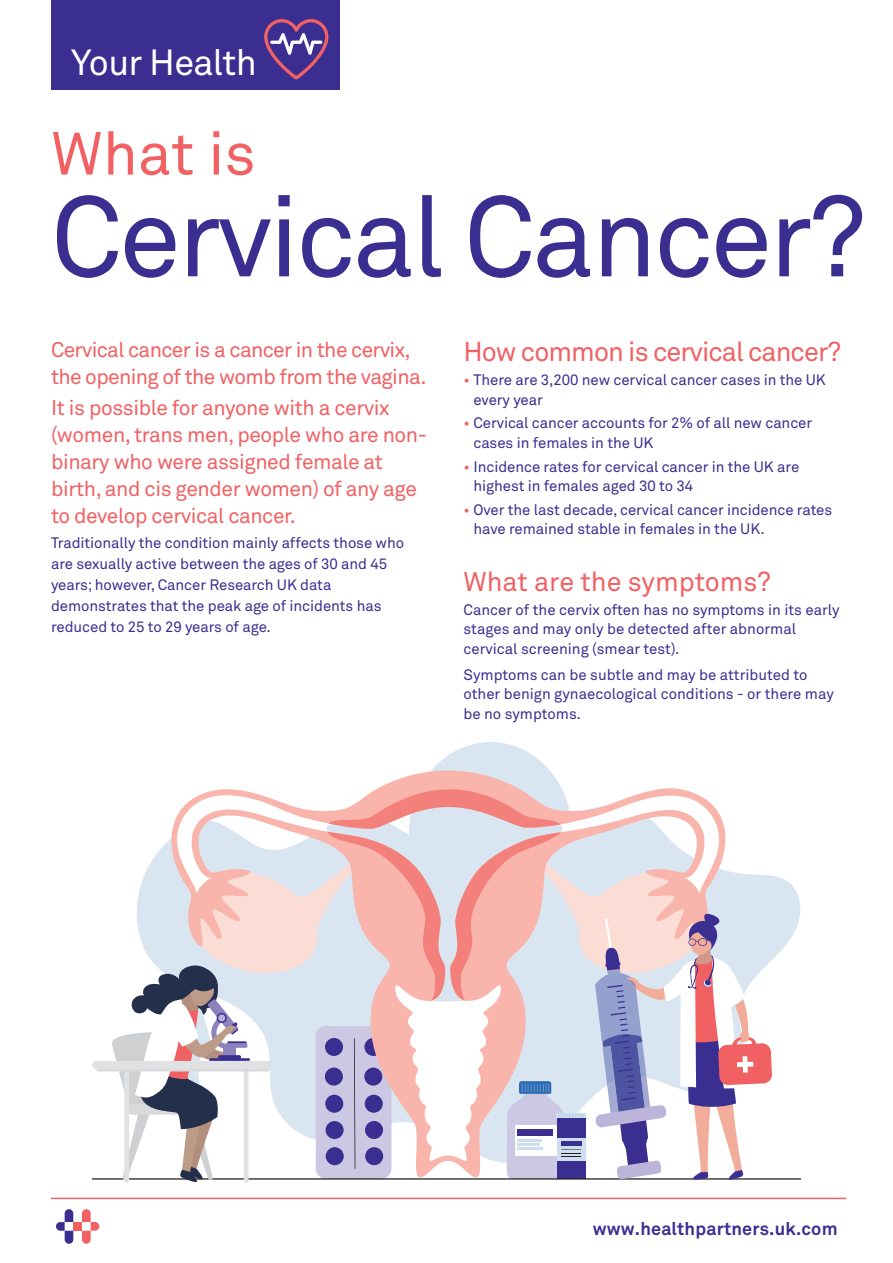
<style>
.page{position:relative;width:893px;height:1263px;background:#fff}
.page>*{position:absolute;margin:0;border:0;box-sizing:border-box;transform-origin:0 0}
.t1{font:112.5px "Akkurat Pro";letter-spacing:-.03em;color:#3a2f91}
.t2{font:60px "Akkurat Pro";color:#f16164}
.t3{font:36px "Akkurat Pro";letter-spacing:-.02em;color:#fff}
.t4{font:27px "Akkurat Pro";letter-spacing:-.035em;color:#f16164}
.t5{font:27px "Akkurat Pro";color:#f16164}
.t6{font:21px/27px "Akkurat Pro";letter-spacing:-.02em;color:#f16164}
.t7{font:700 18px "Akkurat";letter-spacing:.01em;color:#3a2f91}
.t8{font:15px/19.5px "Akkurat Pro";letter-spacing:-.005em;color:#3a2f91}
.s1{color:#f16164}
</style>
<div class="page">
<hr style="left:51px;top:1197px;width:795px;height:2px;background:#f16164">
<svg style="left:432px;top:742px;width:369px;height:218px"></svg>
<hr style="left:92px;top:1178px;width:709px;height:1px;background:#231f20">
<hr style="left:96px;top:1067px;width:174px;height:4px;background:#d9dadc;border-radius:2px">
<div style="left:92px;top:1061px;width:181px;height:8px;background:#e0e1e3;border-radius:4px"></div>
<svg style="left:112px;top:778px;width:660px;height:405px"></svg>
<div style="left:73px;top:1222px;width:9px;height:9px;background:#f16164"></div>
<svg style="left:56px;top:1209px;width:17px;height:35px"></svg>
<svg style="left:82px;top:1209px;width:17px;height:35px"></svg>
<div style="left:51px;top:0;width:289px;height:90px;background:#3a2f91"></div>
<svg style="left:264px;top:19px;width:64px;height:60px"></svg>
<h3 class="t3" style="left:71px;top:49px;width:187px">Your Health</h3>
<h2 class="t2" style="left:51px;top:132px;width:206px">What is</h2>
<h1 class="t1" style="left:51px;top:197px;width:816px">Cervical Cancer?</h1>
<h3 class="t6" style="left:51px;top:338px;width:377px">Cervical cancer is a cancer in the cervix, the opening of the womb from the vagina.</h3>
<h3 class="t6" style="left:51px;top:396px;width:377px">It is possible for anyone with a cervix (women, trans men, people who are non&shy;binary who were assigned female at birth, and cis gender women) of any age to develop cervical cancer.</h3>
<p class="t8" style="left:51px;top:534px;width:355px;line-height:21px">Traditionally the condition mainly affects those who are sexually active between the ages of 30 and 45 years; however, Cancer Research UK data demonstrates that the peak age of incidents has reduced to 25 to 29 years of age.</p>
<h3 class="t4" style="left:463px;top:342px;width:379px">How common is cervical cancer?</h3>
<p class="t8" style="left:473px;top:372px;width:354px;text-indent:-10px"><span class="s1">•</span> There are 3,200 new cervical cancer cases in the UK every year</p>
<p class="t8" style="left:473px;top:415px;width:340px;text-indent:-10px"><span class="s1">•</span> Cervical cancer accounts for 2% of all new cancer cases in females in the UK</p>
<p class="t8" style="left:473px;top:458px;width:327px;text-indent:-10px"><span class="s1">•</span> Incidence rates for cervical cancer in the UK are highest in females aged 30 to 34</p>
<p class="t8" style="left:473px;top:501px;width:360px;text-indent:-10px"><span class="s1">•</span> Over the last decade, cervical cancer incidence rates have remained stable in females in the UK.</p>
<h3 class="t5" style="left:463px;top:572px;width:309px">What are the symptoms?</h3>
<p class="t8" style="left:463px;top:601px;width:378px">Cancer of the cervix often has no symptoms in its early stages and may only be detected after abnormal cervical screening (smear test).</p>
<p class="t8" style="left:463px;top:666px;width:372px">Symptoms can be subtle and may be attributed to other benign gynaecological conditions - or there may be no symptoms.</p>
<p class="t7" style="left:593px;top:1217px;width:246px">www.healthpartners.uk.com</p>
</div>
